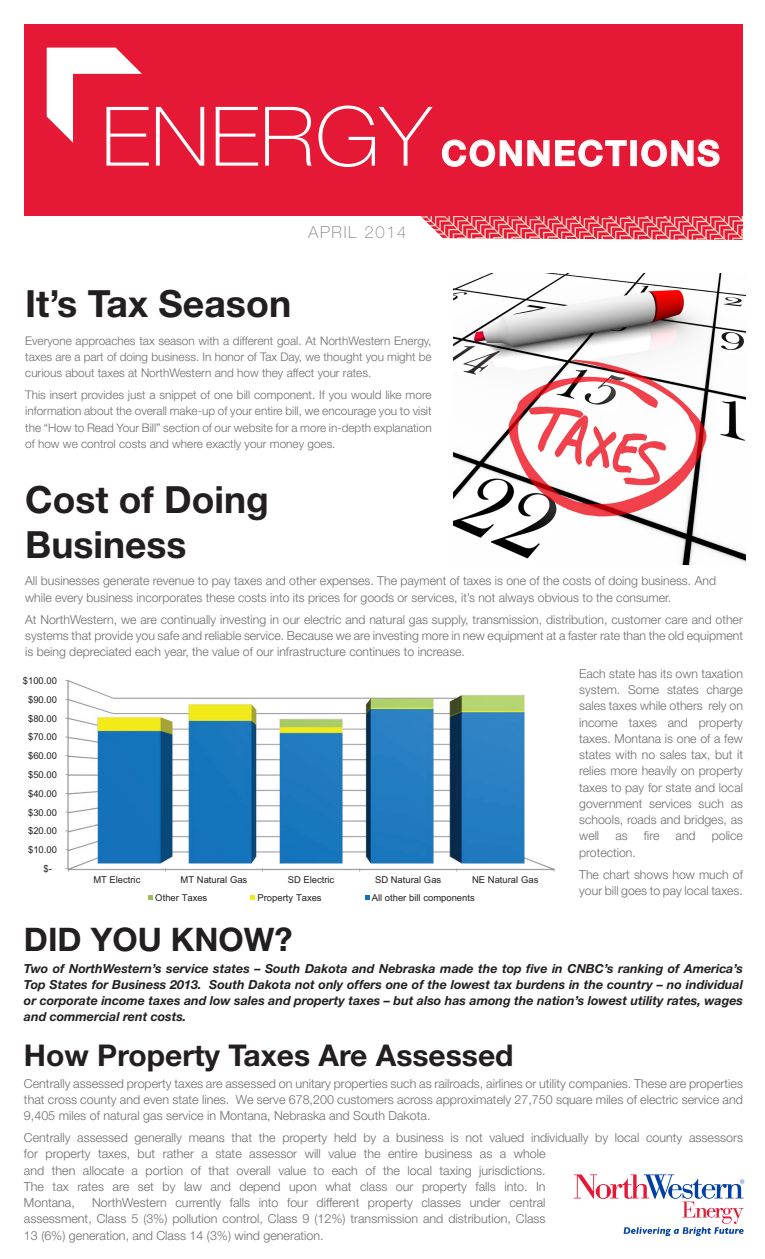
<style>
.page{position:relative;width:765px;height:1259px;background:#fff}
.page>*{position:absolute;margin:0;border:0;box-sizing:border-box;transform-origin:0 0}
.t1{font:100 82.25px "Helvetica Neue LT Std";letter-spacing:.005em;color:#fff;scale:1.06 1}
.t2{font:700 37.5px/45px "Helvetica Neue LT Std";color:#231f20}
.t3{font:700 35px "Helvetica Neue LT Std";letter-spacing:.05em;color:#fff}
.Normal__Web{font:700 32.5px "Helvetica Neue LT Std";color:#231f20}
.Normal__Web-2{font:700 30px "Helvetica Neue LT Std";color:#231f20}
.t4{font:100 16.62px "Helvetica Neue LT Std";letter-spacing:.1em;color:#808285}
.Normal__Web-3{font:300 12.5px/16.2px "Helvetica Neue LT Std";color:#6c6d70;text-align:justify}
.Normal__Web-4{font:italic 700 12.5px/16.2px "Helvetica Neue LT Std";color:#231f20;text-align:justify}
.t5{font:300 12.38px/16.2px "Helvetica Neue LT Std";color:#6c6d70}
.t6{font:300 11.88px/16.2px "Helvetica Neue LT Std";color:#6c6d70;text-align:justify}
.t7{font:9.5px "Arial";color:#231f20}
</style>
<div class="page">
<img style="left:420px;top:216px;width:323px;height:24px">
<div style="left:24px;top:24px;width:720px;height:192px;background:#e51836"></div>
<svg style="left:442px;top:139px;width:107px;height:28px"></svg>
<svg style="left:555px;top:139px;width:72px;height:28px"></svg>
<svg style="left:641px;top:139px;width:78px;height:28px"></svg>
<svg style="left:47px;top:48px;width:95px;height:95px"></svg>
<svg style="left:574px;top:1174px;width:170px;height:62px"></svg>
<hr style="left:743px;top:17px;width:4px;height:224px;background:#fff">
<img style="left:65px;top:680px;width:490px;height:191px">
<svg style="left:65px;top:868px;width:4px;height:3px"></svg>
<svg style="left:148px;top:895px;width:5px;height:5px"></svg>
<svg style="left:250px;top:895px;width:5px;height:5px"></svg>
<svg style="left:365px;top:895px;width:5px;height:5px"></svg>
<img style="left:453px;top:273px;width:292px;height:292px">
<p class="t1" style="left:101px;top:89px;width:313px">ENERGY</p>
<p class="t3" style="left:441px;top:132px;width:280px">CONNECTIONS</p>
<p class="t4" style="left:308px;top:223px;width:100px">APRIL 2014</p>
<p class="t2" style="left:25px;top:281px;width:267px">It’s Tax Season</p>
<p class="t6" style="left:25px;top:332px;width:408px">Everyone approaches tax season with a different goal. At NorthWestern Energy, taxes are a part of doing business. In honor of Tax Day, we thought you might be curious about taxes at NorthWestern and how they affect your rates.</p>
<p class="t6" style="left:25px;top:387px;width:408px">This insert provides just a snippet of one bill component. If you would like more information about the overall make-up of your entire bill, we encourage you to visit the “How to Read Your Bill” section of our website for a more in-depth explanation of how we control costs and where exactly your money goes.</p>
<p class="t2" style="left:25px;top:476px;width:245px">Cost of Doing<br>Business</p>
<p class="t5" style="left:25px;top:573px;width:692px">All businesses generate revenue to pay taxes and other expenses. The payment of taxes is one of the costs of doing business. And while every business incorporates these costs into its prices for goods or services, it’s not always obvious to the consumer.</p>
<p class="t5" style="left:25px;top:611px;width:719px;text-align:justify">At NorthWestern, we are continually investing in our electric and natural gas supply, transmission, distribution, customer care and other systems that provide you safe and reliable service. Because we are investing more in new equipment at a faster rate than the old equipment is being depreciated each year, the value of our infrastructure continues to increase.</p>
<p class="t5" style="left:579px;top:665px;width:165px;text-align:justify">Each state has its own taxation system. Some states charge sales taxes while others rely on income taxes and property taxes. Montana is one of a few states with no sales tax, but it relies more heavily on property taxes to pay for state and local government services such as schools, roads and bridges, as well</p>
<p class="t7" style="left:23px;top:675px;width:36px">$100.00</p>
<p class="t7" style="left:28px;top:694px;width:30px">$90.00</p>
<p class="t7" style="left:28px;top:713px;width:30px">$80.00</p>
<p class="t7" style="left:28px;top:732px;width:30px">$70.00</p>
<p class="t7" style="left:28px;top:751px;width:30px">$60.00</p>
<p class="t7" style="left:28px;top:769px;width:30px">$50.00</p>
<p class="t7" style="left:28px;top:788px;width:30px">$40.00</p>
<p class="t7" style="left:28px;top:807px;width:30px">$30.00</p>
<p class="t7" style="left:28px;top:826px;width:30px">$20.00</p>
<p class="t5" style="left:615px;top:828px;width:14px">as</p>
<p class="t5" style="left:644px;top:828px;width:17px">fire</p>
<p class="t5" style="left:675px;top:828px;width:21px">and</p>
<p class="t5" style="left:712px;top:828px;width:33px">police</p>
<p class="t5" style="left:579px;top:844px;width:58px">protection.</p>
<p class="t5" style="left:579px;top:866px;width:165px">The chart shows how much of your bill goes to pay local taxes.</p>
<p class="t7" style="left:28px;top:845px;width:30px">$10.00</p>
<p class="t7" style="left:43px;top:863px;width:10px">$-</p>
<p class="t7" style="left:93px;top:875px;width:48px">MT Electric</p>
<p class="t7" style="left:181px;top:875px;width:68px">MT Natural Gas</p>
<p class="t7" style="left:288px;top:875px;width:48px">SD Electric</p>
<p class="t7" style="left:375px;top:875px;width:68px">SD Natural Gas</p>
<p class="t7" style="left:472px;top:875px;width:68px">NE Natural Gas</p>
<p class="t7" style="left:155px;top:892px;width:54px">Other Taxes</p>
<p class="t7" style="left:257px;top:892px;width:66px">Property Taxes</p>
<p class="t7" style="left:372px;top:892px;width:104px">All other bill components</p>
<p class="Normal__Web" style="left:24px;top:919px;width:270px">DID YOU KNOW?</p>
<p class="Normal__Web-4" style="left:24px;top:960px;width:720px">Two of NorthWestern’s service states – South Dakota and Nebraska made the top five in CNBC’s ranking of America’s Top States for Business 2013. South Dakota not only offers one of the lowest tax burdens in the country – no individual or corporate income taxes and low sales and property taxes – but also has among the nation’s lowest utility rates, wages and commercial rent costs.</p>
<p class="Normal__Web-2" style="left:24px;top:1037px;width:491px">How Property Taxes Are Assessed</p>
<p class="Normal__Web-3" style="left:24px;top:1075px;width:720px">Centrally assessed property taxes are assessed on unitary properties such as railroads, airlines or utility companies. These are properties that cross county and even state lines. We serve 678,200 customers across approximately 27,750 square miles of electric service and 9,405 miles of natural gas service in Montana, Nebraska and South Dakota.</p>
<p class="Normal__Web-3" style="left:24px;top:1129px;width:720px;text-align:left">Centrally assessed generally means that the property held by a business is not valued individually by local county assessors for property taxes, but rather a state assessor will value the entire business as a whole<br>and then allocate a portion of that overall value to each of the local taxing jurisdictions.<br>The tax rates are set by law and depend upon what class our property falls into. In<br>Montana,</p>
<p class="Normal__Web-3" style="left:24px;top:1194px;width:523px;text-indent:68px">NorthWestern currently falls into four different property classes under central assessment, Class 5 (3%) pollution control, Class 9 (12%) transmission and distribution, Class 13 (6%) generation, and Class 14 (3%) wind generation.</p>
</div>
